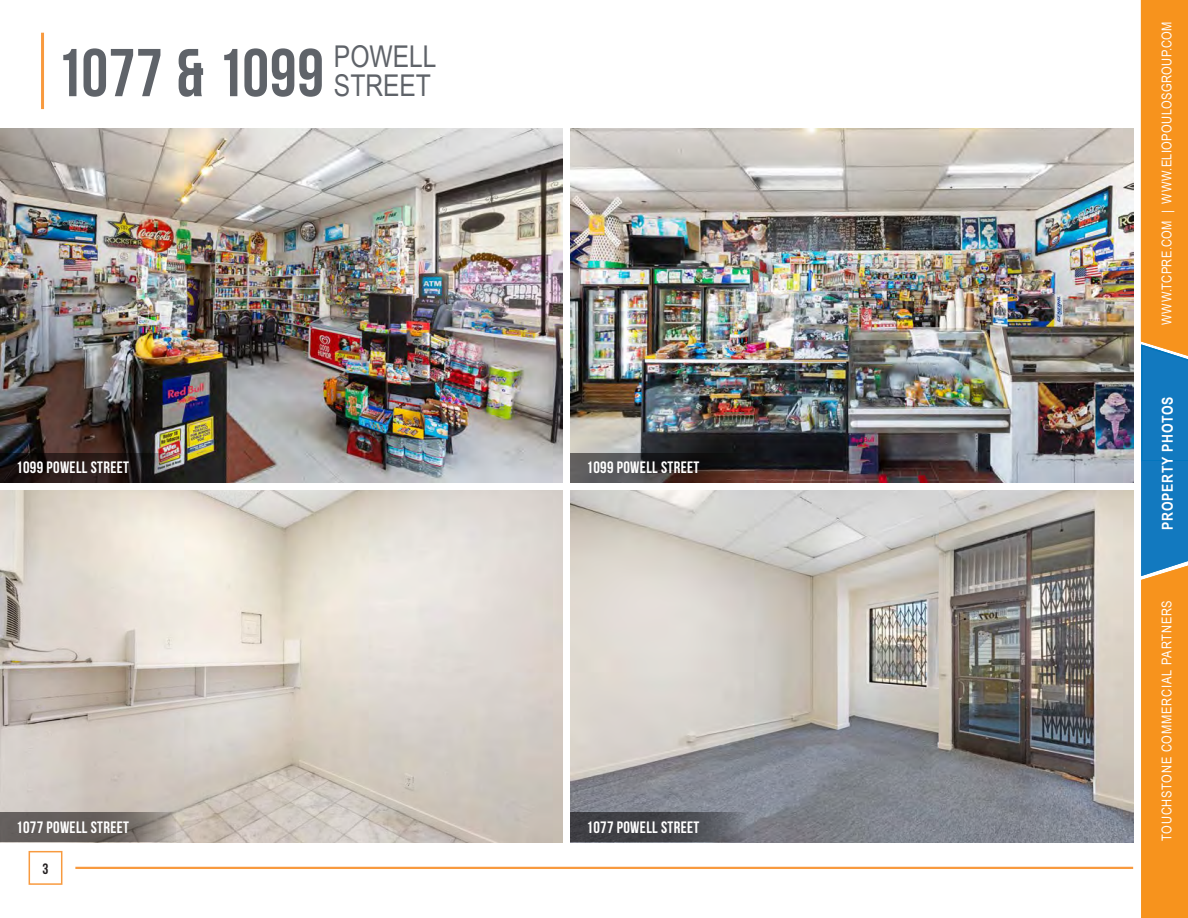
<style>
.page{position:relative;width:1188px;height:918px;background:#fff}
.page>*{position:absolute;margin:0;border:0;box-sizing:border-box;transform-origin:0 0}
.t1{font:700 67.5px "Bebas Neue";letter-spacing:.01em;color:#5f6369}
.t2{font:30px/28.5px "Arial Narrow";color:#5f6369}
.Body{font:700 16.5px "Bebas Neue";letter-spacing:.02em;color:#fff}
.Body-2{font:700 15px "Arial Narrow";letter-spacing:.05em;color:#fff}
.t3{font:700 15px "Bebas Neue";color:#231f20}
.Body-3{font:13.5px "Arial Narrow";letter-spacing:.03em;color:#fff}
.Body-4{font:13.5px "Arial Narrow";letter-spacing:.05em;color:#fff}
</style>
<div class="page">
<img style="left:0;top:129px;width:563px;height:353px">
<img style="left:0;top:490px;width:563px;height:352px">
<img style="left:570px;top:129px;width:563px;height:353px">
<img style="left:570px;top:490px;width:563px;height:352px">
<svg style="left:0;top:813px;width:176px;height:29px;background:#706a66"></svg>
<svg style="left:570px;top:813px;width:176px;height:29px;background:#4a4c51"></svg>
<svg style="left:0;top:453px;width:176px;height:29px;background:#291f1d"></svg>
<svg style="left:570px;top:453px;width:176px;height:29px;background:#3e3737"></svg>
<div style="left:29px;top:851px;width:33px;height:34px;border:2px solid #f89a3f"></div>
<hr style="left:75px;top:867px;width:1058px;height:2px;background:#f89a3f">
<hr style="left:41px;top:33px;width:3px;height:76px;background:#f89a3f">
<svg style="left:1140px;top:0;width:48px;height:918px;background:#c28f48"></svg>
<h1 class="t1" style="left:56px;top:36px;width:270px">1077 &amp; 1099</h1>
<h2 class="t2" style="left:334px;top:42px;width:104px">POWELL<br>STREET</h2>
<p class="Body" style="left:16px;top:459px;width:114px">1099 POWELL STREET</p>
<p class="Body" style="left:586px;top:459px;width:114px">1099 POWELL STREET</p>
<p class="Body" style="left:16px;top:818px;width:114px">1077 POWELL STREET</p>
<p class="Body" style="left:586px;top:818px;width:114px">1077 POWELL STREET</p>
<p class="t3" style="left:43px;top:860px;width:7px">3</p>
<p class="Body-3" style="left:1157px;top:325px;width:305px;rotate:-90deg">WWW.TCPRE.COM | WWW.ELIOPOULOSGROUP.COM</p>
<p class="Body-2" style="left:1156px;top:530px;width:135px;rotate:-90deg">PROPERTY PHOTOS</p>
<p class="Body-4" style="left:1157px;top:841px;width:242px;rotate:-90deg">TOUCHSTONE COMMERCIAL PARTNERS</p>
</div>
